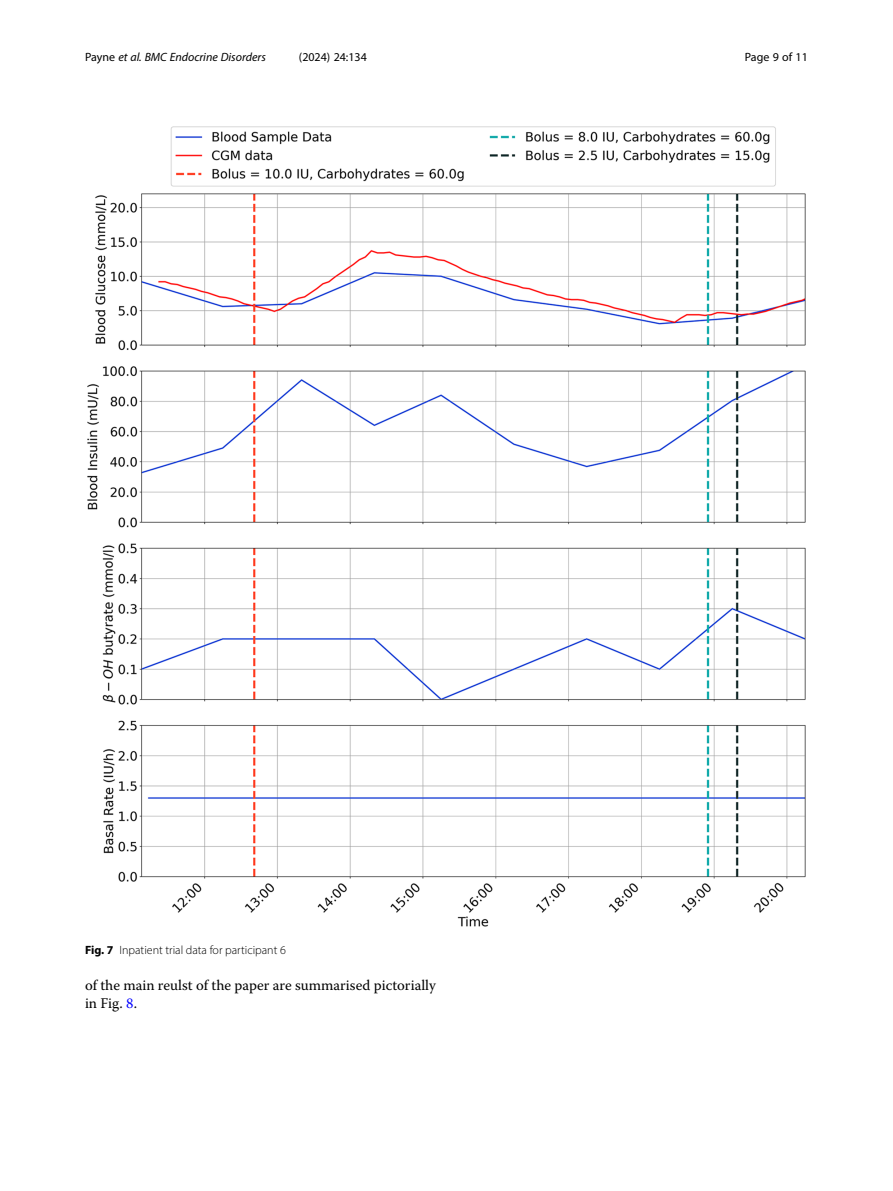
<style>
.page{position:relative;width:893px;height:1191px;background:#fff}
.page>*{position:absolute;margin:0;border:0;box-sizing:border-box;transform-origin:0 0}
.Body_Text{font:14.7px/18px "Warnock Pro";color:#000}
.Figure_Caption{font:300 12px "Myriad Pro";color:#000}
.t1{font:italic 12px "Myriad Pro";color:#000}
.t2{font:12px "Myriad Pro";color:#000}
.s1{font-style:normal}
.s2{font-weight:700}
.s3{color:#00f}
</style>
<div class="page">
<img style="left:87px;top:126px;width:719px;height:801px">
<p class="t1" style="left:85px;top:50px;width:182px"><span class="s1">Payne</span> et al. BMC Endocrine Disorders</p>
<p class="t2" style="left:299px;top:50px;width:70px">(2024) 24:134</p>
<p class="t2" style="left:745px;top:50px;width:65px">Page 9 of 11</p>
<p class="Figure_Caption" style="left:85px;top:942px;width:202px"><span class="s2">Fig. 7</span> Inpatient trial data for participant 6</p>
<p class="Body_Text" style="left:85px;top:976px;width:352px">of the main reulst of the paper are summarised pictorially in Fig. <span class="s3">8</span>.</p>
</div>
